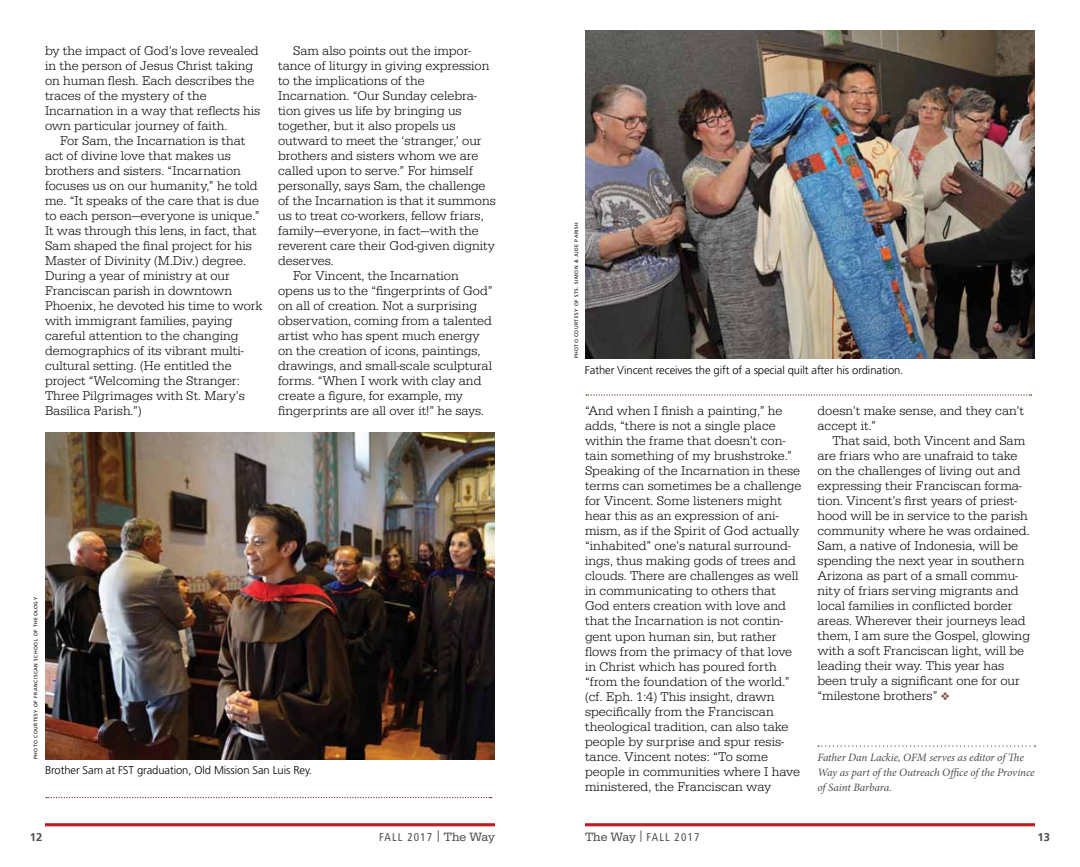
<style>
.page{position:relative;width:1080px;height:867px;background:#fff}
.page>*{position:absolute;margin:0;border:0;box-sizing:border-box;transform-origin:0 0}
.t1{font:300 13.12px/15px "Serifa";color:#000}
.t2{font:300 11.25px "Frutiger";letter-spacing:-.01em;color:#000}
.t3{font:italic 11.25px/15px "Minion Pro";letter-spacing:-.01em;color:#4d4d4f}
.t4{font:condensed 11.25px "Frutiger";letter-spacing:.1em;color:#4d4d4f}
.t5{font:700 11.25px "Frutiger";color:#4d4d4f}
.t6{font:5px "Frutiger";letter-spacing:.1em;color:#000}
.s1{color:#794d3b}
.s2{font-family:"Serifa";font-stretch:normal;font-size:12.5px}
</style>
<div class="page">
<svg style="left:45px;top:823px;width:450px;height:3px"></svg>
<svg style="left:585px;top:823px;width:450px;height:3px"></svg>
<svg style="left:586px;top:394px;width:446px;height:1px"></svg>
<svg style="left:818px;top:745px;width:217px;height:1px"></svg>
<img style="left:585px;top:30px;width:450px;height:328px">
<img style="left:45px;top:432px;width:450px;height:326px">
<svg style="left:46px;top:796px;width:446px;height:2px"></svg>
<p class="t1" style="left:45px;top:43px;width:217px">by the impact of God’s love revealed in the person of Jesus Christ taking on human flesh. Each describes the traces of the mystery of the Incarnation in a way that reflects his own particular journey of faith.</p>
<p class="t1" style="left:45px;top:133px;width:219px;text-indent:15px">For Sam, the Incarnation is that act of divine love that makes us brothers and sisters. “Incarnation focuses us on our humanity,” he told me. “It speaks of the care that is due to each person—everyone is unique.” It was through this lens, in fact, that Sam shaped the final project for his Master of Divinity (M.Div.) degree.<br>During a year of ministry at our Franciscan parish in downtown Phoenix, he devoted his time to work with immigrant families, paying careful attention to the changing demographics of its vibrant multi&shy;cultural setting. (He entitled the project “Welcoming the Stranger:<br>Three Pilgrimages with St. Mary’s Basilica Parish.”)</p>
<p class="t1" style="left:293px;top:43px;width:179px">Sam also points out the impor-</p>
<p class="t1" style="left:278px;top:58px;width:213px">tance of liturgy in giving expression</p>
<p class="t1" style="left:278px;top:73px;width:148px">to the implications of the</p>
<p class="t1" style="left:278px;top:88px;width:200px">Incarnation. “Our Sunday celebra-</p>
<p class="t1" style="left:278px;top:103px;width:185px">tion gives us life by bringing us</p>
<p class="t1" style="left:278px;top:118px;width:179px">together, but it also propels us</p>
<p class="t1" style="left:278px;top:133px;width:205px">outward to meet the ‘stranger,’ our</p>
<p class="t1" style="left:278px;top:148px;width:202px">brothers and sisters whom we are</p>
<p class="t1" style="left:278px;top:163px;width:197px">called upon to serve.” For himself</p>
<p class="t1" style="left:278px;top:178px;width:209px">personally, says Sam, the challenge</p>
<p class="t1" style="left:278px;top:193px;width:219px">of the Incarnation is that it summons</p>
<p class="t1" style="left:278px;top:208px;width:207px">us to treat co-workers, fellow friars,</p>
<p class="t1" style="left:278px;top:223px;width:202px">family—everyone, in fact—with the</p>
<p class="t1" style="left:278px;top:238px;width:218px">reverent care their God-given dignity</p>
<p class="t1" style="left:278px;top:253px;width:57px">deserves.</p>
<p class="t1" style="left:293px;top:268px;width:167px">For Vincent, the Incarnation</p>
<p class="t1" style="left:278px;top:283px;width:216px">opens us to the “fingerprints of God”</p>
<p class="t1" style="left:278px;top:298px;width:201px">on all of creation. Not a surprising</p>
<p class="t1" style="left:278px;top:313px;width:215px">observation, coming from a talented</p>
<p class="t1" style="left:278px;top:328px;width:203px">artist who has spent much energy</p>
<p class="t1" style="left:278px;top:343px;width:204px">on the creation of icons, paintings,</p>
<p class="t1" style="left:278px;top:358px;width:215px">drawings, and small-scale sculptural</p>
<p class="t1" style="left:278px;top:373px;width:205px">forms. “When I work with clay and</p>
<p class="t1" style="left:278px;top:388px;width:186px">create a figure, for example, my</p>
<p class="t1" style="left:278px;top:403px;width:208px">fingerprints are all over it!” he says.</p>
<p class="t1" style="left:585px;top:403px;width:218px">“And when I finish a painting,” he adds, “there is not a single place within the frame that doesn’t con&shy;tain something of my brushstroke.” Speaking of the Incarnation in these terms can sometimes be a challenge for Vincent. Some listeners might hear this as an expression of ani&shy;mism, as if the Spirit of God actually “inhabited” one’s natural surround&shy;ings, thus making gods of trees and clouds. There are challenges as well in communicating to others that God enters creation with love and that the Incarnation is not contin&shy;gent upon human sin, but rather flows from the primacy of that love in Christ which has poured forth “from the foundation of the world.” (cf. Eph. 1:4) This insight, drawn specifically from the Franciscan theological tradition, can also take people by surprise and spur resis&shy;tance. Vincent notes: “To some people in communities where I have ministered, the Franciscan way</p>
<p class="t1" style="left:818px;top:403px;width:208px">doesn’t make sense, and they can’t accept it.”</p>
<p class="t6" style="left:574px;top:358px;width:137px;rotate:-90deg">Photo courtesy OF Sts. Simon &amp; Jude Parish</p>
<p class="t2" style="left:585px;top:363px;width:320px">Father Vincent receives the gift of a special quilt after his ordination.</p>
<p class="t1" style="left:818px;top:433px;width:214px;text-indent:15px">That said, both Vincent and Sam are friars who are unafraid to take on the challenges of living out and expressing their Franciscan forma&shy;tion. Vincent’s first years of priest&shy;hood will be in service to the parish community where he was ordained.<br>Sam, a native of Indonesia, will be spending the next year in southern Arizona as part of a small commu&shy;nity of friars serving migrants and local families in conflicted border areas. Wherever their journeys lead them, I am sure the Gospel, glowing with a soft Franciscan light, will be leading their way. This year has been truly a significant one for our “milestone brothers” <span class="s1">❖</span></p>
<p class="t6" style="left:33px;top:758px;width:163px;rotate:-90deg">Photo courtesy of Franciscan School of Theology</p>
<p class="t3" style="left:818px;top:749px;width:219px">Father Dan Lackie, OFM serves as editor of The<br>Way as part of the Outreach Office of the Province of Saint Barbara.</p>
<p class="t2" style="left:45px;top:763px;width:268px">Brother Sam at FST graduation, Old Mission San Luis Rey.</p>
<p class="t5" style="left:30px;top:830px;width:14px">12</p>
<p class="t4" style="left:379px;top:830px;width:117px">FALL 2017 | <span class="s2">The Way</span></p>
<p class="t4" style="left:585px;top:830px;width:116px"><span class="s2">The Way</span> | FALL 2017</p>
<p class="t5" style="left:1038px;top:830px;width:14px">13</p>
</div>
